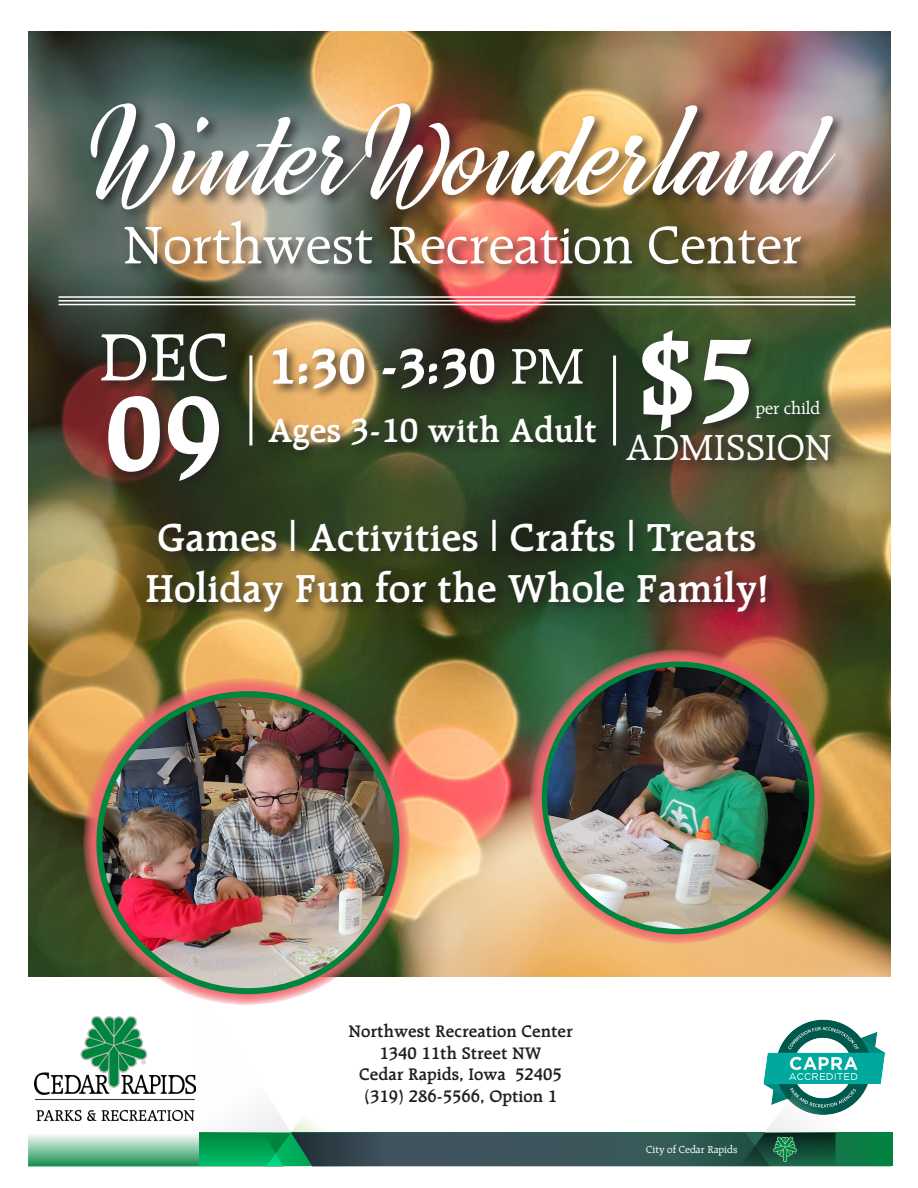
<style>
.page{position:relative;width:918px;height:1188px;background:#fff}
.page>*{position:absolute;margin:0;border:0;box-sizing:border-box;transform-origin:0 0}
.t1{font:157.5px "Broda";color:#fff}
.t2{font:700 114px "Raleigh LT Std";color:#fff}
.t3{font:72px "Raleigh LT Std";color:#fff}
.t4{font:57px "Raleigh LT Std";color:#fff}
.t5{font:700 54px "Raleigh LT Std";color:#fff}
.t6{font:600 42px "Raleigh LT Std";color:#fff}
.t7{font:39px "Raleigh LT Std";color:#fff}
.t8{font:600 36px "Raleigh LT Std";color:#fff}
.t9{font:600 18px "Raleigh LT Std";color:#231f20}
.t10{font:18px "Raleigh LT Std";color:#fff}
.t11{font:10.95px "Raleigh LT Std";color:#fff}
.s1{font-weight:400}
</style>
<div class="page">
<img style="left:28px;top:31px;width:863px;height:945px">
<div style="left:87px;top:99px;width:762px;height:178px;background:#231f20;opacity:.75"></div>
<svg style="left:530px;top:649px;width:294px;height:294px;background:#b0745f"></svg>
<div style="left:98px;top:330px;width:141px;height:163px;background:#231f20;opacity:.75"></div>
<div style="left:624px;top:328px;width:219px;height:146px;background:#231f20;opacity:.75"></div>
<hr style="left:249px;top:356px;width:3px;height:89px;background:#fff">
<hr style="left:613px;top:356px;width:3px;height:89px;background:#fff">
<svg style="left:28px;top:976px;width:863px;height:190px"></svg>
<hr style="left:58px;top:296px;width:797px;height:2px;background:#fff">
<hr style="left:58px;top:300px;width:797px;height:2px;background:#fff">
<hr style="left:58px;top:304px;width:797px;height:1px;background:#fff">
<div style="left:266px;top:345px;width:342px;height:118px;background:#231f20;opacity:.75"></div>
<div style="left:144px;top:517px;width:635px;height:107px;background:#231f20;opacity:.75"></div>
<img style="left:544px;top:664px;width:268px;height:268px;border-radius:134px">
<svg style="left:83px;top:678px;width:327px;height:327px;background:#ab7861"></svg>
<img style="left:99px;top:694px;width:297px;height:297px;border-radius:148px">
<p class="t1" style="left:91px;top:75px;width:744px">WinterWonderland</p>
<p class="t4" style="left:123px;top:213px;width:680px">Northwest Recreation Center</p>
<p class="t3" style="left:98px;top:317px;width:132px">DEC</p>
<p class="t2" style="left:105px;top:369px;width:120px">09</p>
<p class="t5" style="left:268px;top:336px;width:318px">1:30 -3:30 <span class="s1">PM</span></p>
<p class="t8" style="left:268px;top:410px;width:330px">Ages 3-10 with Adult</p>
<p class="t2" style="left:637px;top:312px;width:120px">$5</p>
<p class="t10" style="left:756px;top:398px;width:66px">per child</p>
<p class="t7" style="left:625px;top:426px;width:208px">ADMISSION</p>
<p class="t6" style="left:158px;top:514px;width:600px">Games | Activities | Crafts | Treats</p>
<p class="t6" style="left:145px;top:565px;width:625px">Holiday Fun for the Whole Family!</p>
<p class="t9" style="left:348px;top:1021px;width:226px">Northwest Recreation Center</p>
<p class="t9" style="left:380px;top:1043px;width:164px">1340 11th Street NW</p>
<p class="t9" style="left:359px;top:1064px;width:204px">Cedar Rapids, Iowa 52405</p>
<p class="t9" style="left:364px;top:1086px;width:195px">(319) 286-5566, Option 1</p>
<p class="t11" style="left:646px;top:1143px;width:93px">City of Cedar Rapids</p>
</div>
